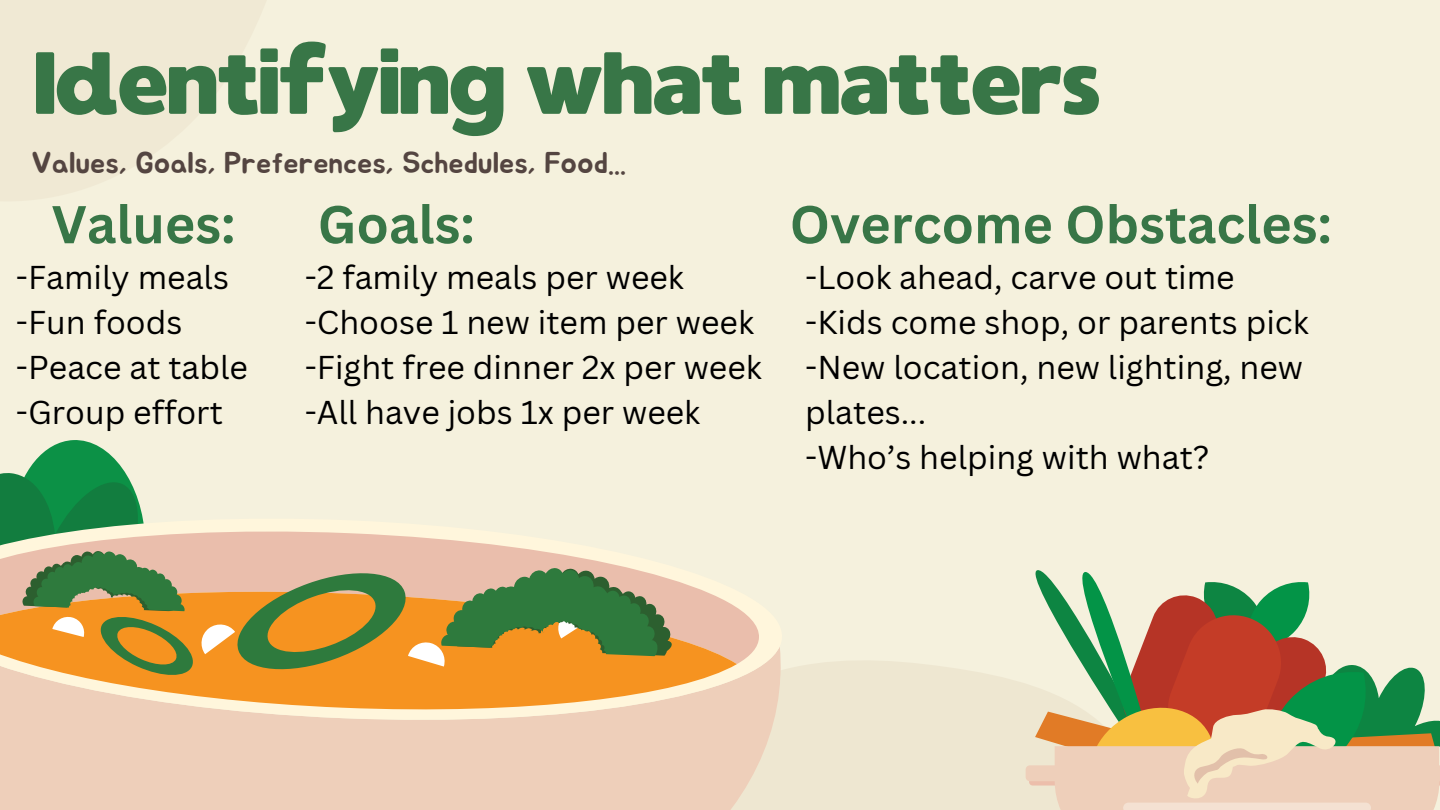
<style>
.page{position:relative;width:1440px;height:810px;background:#f5f1dd}
.page>*{position:absolute;margin:0;border:0;box-sizing:border-box;transform-origin:0 0}
.t1{font:88px "MADE Waffle Soft";letter-spacing:-.07em;color:#387647}
.t2{font:700 52px "Canva Sans";color:#387647}
.t3{font:32.2px/45px "Canva Sans";color:#000}
.t4{font:30px "Jua";color:#544541}
</style>
<div class="page">
<div style="left:782px;top:661px;width:244px;height:149px;background:#eee7d1"></div>
<div style="left:0;top:736px;width:782px;height:74px;background:#eecfba"></div>
<svg style="left:0;top:647px;width:786px;height:89px;background:#eed1bc"></svg>
<svg style="left:199px;top:531px;width:564px;height:134px"></svg>
<svg style="left:0;top:577px;width:739px;height:147px"></svg>
<svg style="left:199px;top:585px;width:394px;height:88px;background:#f6a448"></svg>
<svg style="left:441px;top:563px;width:236px;height:93px;background:#879259"></svg>
<svg style="left:229px;top:562px;width:185px;height:118px;background:#b89443"></svg>
<svg style="left:0;top:440px;width:199px;height:239px"></svg>
<svg style="left:1019px;top:570px;width:24px;height:192px"></svg>
<svg style="left:1026px;top:572px;width:414px;height:238px"></svg>
<p class="t1" style="left:32px;top:30px;width:1073px">Identifying what matters</p>
<h2 class="t4" style="left:32px;top:149px;width:596px">Values, Goals, Preferences, Schedules, Food...</h2>
<h1 class="t2" style="left:52px;top:188px;width:185px">Values:</h1>
<p class="t2" style="left:318px;top:188px;width:159px">Goals:</p>
<h2 class="t2" style="left:790px;top:188px;width:544px">Overcome Obstacles:</h2>
<h2 class="t3" style="left:16px;top:254px;width:215px">-Family meals</h2>
<p class="t3" style="left:16px;top:299px;width:168px">-Fun foods</p>
<p class="t3" style="left:16px;top:344px;width:234px">-Peace at table</p>
<p class="t3" style="left:16px;top:389px;width:209px">-Group effort</p>
<p class="t3" style="left:305px;top:254px;width:381px">-2 family meals per week</p>
<p class="t3" style="left:305px;top:299px;width:451px">-Choose 1 new item per week</p>
<p class="t3" style="left:305px;top:344px;width:459px">-Fight free dinner 2x per week</p>
<p class="t3" style="left:305px;top:389px;width:397px">-All have jobs 1x per week</p>
<p class="t3" style="left:805px;top:254px;width:431px">-Look ahead, carve out time</p>
<p class="t3" style="left:805px;top:299px;width:505px">-Kids come shop, or parents pick</p>
<p class="t3" style="left:805px;top:344px;width:499px">-New location, new lighting, new plates...</p>
<p class="t3" style="left:805px;top:434px;width:406px">-Who’s helping with what?</p>
</div>
